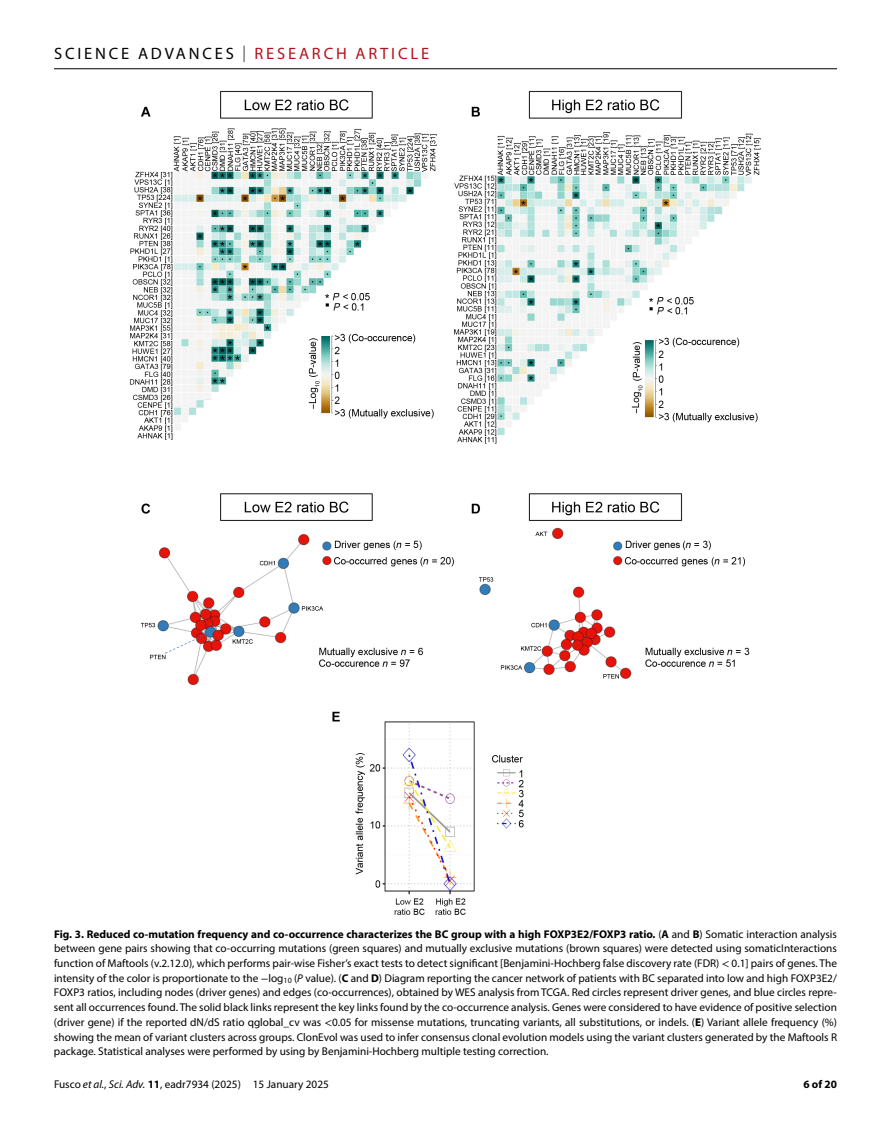
<style>
.page{position:relative;width:891px;height:1134px;background:#fff}
.page>*{position:absolute;margin:0;border:0;box-sizing:border-box;transform-origin:0 0}
.t1{font:16.5px "Myriad Pro";letter-spacing:.17em;color:#000}
.t2{font:11.25px/14.7px "Myriad Pro";color:#000;text-align:justify}
.t3{font:700 11.25px "Myriad Pro";color:#000}
.s1{font-weight:300}
.s2{color:#b5121b}
.s3{font-weight:700}
.s4{font-family:"STIX"}
.s5{font-style:italic}
</style>
<div class="page">
<hr style="left:54px;top:68px;width:783px;height:1px;background:#000">
<img style="left:130px;top:90px;width:631px;height:825px">
<h1 class="t1" style="left:54px;top:44px;width:376px">Science Adva nces <span class="s1">|</span> <span class="s2">Resear ch Ar ticle</span></h1>
<p class="t2" style="left:54px;top:926px;width:785px"><span class="s3">Fig. 3. Reduced co-mutation frequency and co-occurrence characterizes the BC group with a high FOXP3E2/FOXP3 ratio.</span> (<span class="s3">A</span> and <span class="s3">B</span>) Somatic interaction analysis between gene pairs showing that co-occurring mutations (green squares) and mutually exclusive mutations (brown squares) were detected using somaticI nteractions function of Maftools (v.2.12.0), which performs pair-wise Fisher’s exact tests to detect significant [Benjamini--Hochberg false discovery rate (FDR) <span class="s4">&lt;</span> 0.1] pairs of genes. The intensity of the color is proportionate to the <span class="s4">−</span>log<sub>10</sub> (<span class="s5">P</span> value). (<span class="s3">C</span> and <span class="s3">D</span>) Diagram reporting the cancer network of patients with BC separated into low and high FOXP3E2/ FOXP3 ratios, including nodes (driver genes) and edges (co-occurrences), obtained by WES analysis from TCGA. Red circles represent driver genes, and blue circles repre&shy;sent all occurrences found. The solid black links represent the key links found by the co-occurrence analysis. Genes were considered to have evidence of positive selection (driver gene) if the reported dN/dS ratio qglobal_cv was <span class="s4">&lt;</span>0.05 for missense mutations, truncating variants, all substitutions, or indels. (<span class="s3">E</span>) Variant allele frequency (%) showing the mean of variant clusters across groups. ClonEvol was used to infer consensus clonal evolution models using the variant clusters generated by the Maftools R package. Statistical analyses were performed by using by Benjamini--Hochberg multiple testing correction.</p>
<p class="t2" style="left:54px;top:1076px;width:276px">Fusco <span class="s5">et al.</span>, <span class="s5">Sci. Adv.</span> <span class="s3">11</span>, eadr7934 (2025) 15 January 2025</p>
<p class="t3" style="left:803px;top:1076px;width:35px">6 of 20</p>
</div>
